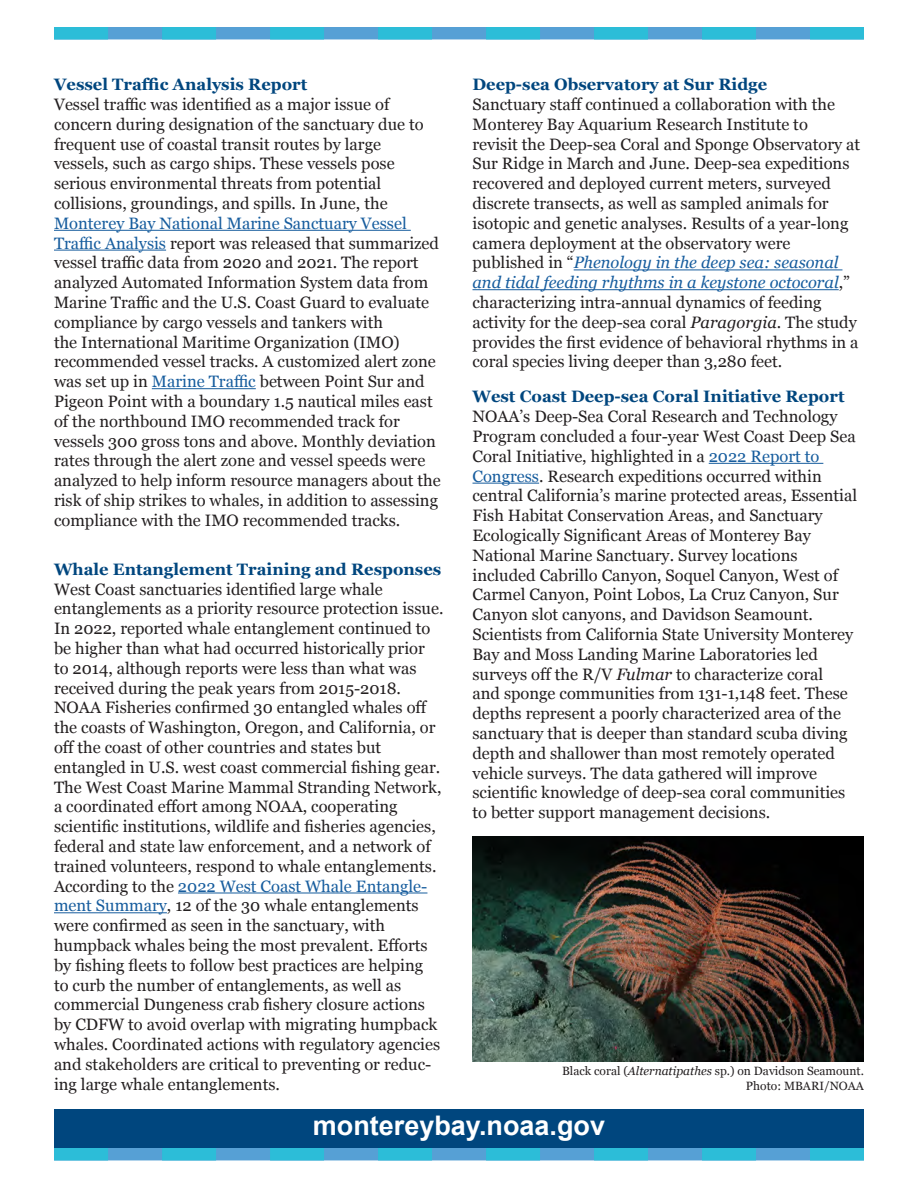
<style>
.page{position:relative;width:918px;height:1188px;background:#fff}
.page>*{position:absolute;margin:0;border:0;box-sizing:border-box;transform-origin:0 0}
.t1{font:700 27px "Arial";color:#fff}
.t2{font:16.5px/19.8px "Georgia";color:#231f20}
.t3{font:700 16.5px "Georgia";color:#00467e}
.t4{font:12px/14.4px "Georgia";color:#231f20;text-align:right}
.s1{font-weight:700;color:#00467e}
.s2{color:#175d9e}
.s3{font-style:italic;color:#175d9e}
.s4{font-style:italic}
</style>
<div class="page">
<hr style="left:54px;top:230px;width:357px;height:1px;background:#175d9e">
<hr style="left:54px;top:250px;width:112px;height:1px;background:#175d9e">
<hr style="left:152px;top:388px;width:104px;height:1px;background:#175d9e">
<img style="left:472px;top:837px;width:392px;height:224px">
<svg style="left:54px;top:27px;width:810px;height:12px;background:#3fafd6"></svg>
<div style="left:54px;top:1109px;width:810px;height:43px;background:#00467e"></div>
<svg style="left:54px;top:1148px;width:810px;height:12px;background:#3fafd6"></svg>
<hr style="left:574px;top:270px;width:268px;height:1px;background:#175d9e">
<hr style="left:472px;top:289px;width:367px;height:1px;background:#175d9e">
<hr style="left:709px;top:463px;width:114px;height:1px;background:#175d9e">
<hr style="left:472px;top:483px;width:67px;height:1px;background:#175d9e">
<hr style="left:178px;top:893px;width:249px;height:1px;background:#175d9e">
<hr style="left:54px;top:912px;width:113px;height:1px;background:#175d9e">
<p class="t2" style="left:54px;top:74px;width:388px"><span class="s1">Vessel Traffic Analysis Report<br></span>Vessel traffic was identified as a major issue of concern during designation of the sanctuary due to frequent use of coastal transit routes by large<br>vessels, such as cargo ships. These vessels pose serious environmental threats from potential collisions, groundings, and spills. In June, the <span class="s2">Monterey Bay National Marine Sanctuary Vessel Traffic Analysis</span> report was released that summarized vessel traffic data from 2020 and 2021. The report analyzed Automated Information System data from Marine Traffic and the U.S. Coast Guard to evaluate compliance by cargo vessels and tankers with<br>the International Maritime Organization (IMO) recommended vessel tracks. A customized alert zone was set up in <span class="s2">Marine Traffic</span> between Point Sur and Pigeon Point with a boundary 1.5 nautical miles east of the northbound IMO recommended track for vessels 300 gross tons and above. Monthly deviation rates through the alert zone and vessel speeds were analyzed to help inform resource managers about the risk of ship strikes to whales, in addition to assessing compliance with the IMO recommended tracks.</p>
<p class="t3" style="left:472px;top:72px;width:296px">Deep-sea Observatory at Sur Ridge</p>
<p class="t2" style="left:472px;top:94px;width:389px">Sanctuary staff continued a collaboration with the Monterey Bay Aquarium Research Institute to<br>revisit the Deep-sea Coral and Sponge Observatory at Sur Ridge in March and June. Deep-sea expeditions recovered and deployed current meters, surveyed discrete transects, as well as sampled animals for isotopic and genetic analyses. Results of a year-long camera deployment at the observatory were published in “<span class="s3">Phenology in the deep sea: seasonal and tidal feeding rhythms in a keystone octocoral</span>,” characterizing intra-annual dynamics of feeding activity for the deep-sea coral <span class="s4">Paragorgia</span>. The study provides the first evidence of behavioral rhythms in a coral species living deeper than 3,280 feet.</p>
<p class="t2" style="left:472px;top:386px;width:386px"><span class="s1">West Coast Deep-sea Coral Initiative Report </span>NOAA’s Deep-Sea Coral Research and Technology Program concluded a four-year West Coast Deep Sea Coral Initiative, highlighted in a <span class="s2">2022 Report to Congress</span>. Research expeditions occurred within central California’s marine protected areas, Essential Fish Habitat Conservation Areas, and Sanctuary Ecologically Significant Areas of Monterey Bay National Marine Sanctuary. Survey locations included Cabrillo Canyon, Soquel Canyon, West of Carmel Canyon, Point Lobos, La Cruz Canyon, Sur Canyon slot canyons, and Davidson Seamount.<br>Scientists from California State University Monterey Bay and Moss Landing Marine Laboratories led surveys off the R/V <span class="s4">Fulmar</span> to characterize coral<br>and sponge communities from 131-1,148 feet. These depths represent a poorly characterized area of the sanctuary that is deeper than standard scuba diving depth and shallower than most remotely operated vehicle surveys. The data gathered will improve scientific knowledge of deep-sea coral communities to better support management decisions.</p>
<p class="t3" style="left:54px;top:557px;width:389px">Whale Entanglement Training and Responses</p>
<p class="t2" style="left:54px;top:578px;width:391px">West Coast sanctuaries identified large whale entanglements as a priority resource protection issue.<br>In 2022, reported whale entanglement continued to be higher than what had occurred historically prior to 2014, although reports were less than what was received during the peak years from 2015-2018.<br>NOAA Fisheries confirmed 30 entangled whales off the coasts of Washington, Oregon, and California, or off the coast of other countries and states but entangled in U.S. west coast commercial fishing gear.<br>The West Coast Marine Mammal Stranding Network, a coordinated effort among NOAA, cooperating scientific institutions, wildlife and fisheries agencies, federal and state law enforcement, and a network of trained volunteers, respond to whale entanglements.<br>According to the <span class="s2">2022 West Coast Whale Entangle&shy;ment Summary</span>, 12 of the 30 whale entanglements were confirmed as seen in the sanctuary, with humpback whales being the most prevalent. Efforts by fishing fleets to follow best practices are helping<br>to curb the number of entanglements, as well as commercial Dungeness crab fishery closure actions by CDFW to avoid overlap with migrating humpback whales. Coordinated actions with regulatory agencies and stakeholders are critical to preventing or reduc&shy;ing large whale entanglements.</p>
<p class="t4" style="left:562px;top:1063px;width:303px">Black coral (<span class="s4">Alternatipathes</span> sp.) on Davidson Seamount.<br>Photo: MBARI/NOAA</p>
<p class="t1" style="left:313px;top:1108px;width:294px">montereybay.noaa.gov</p>
</div>
